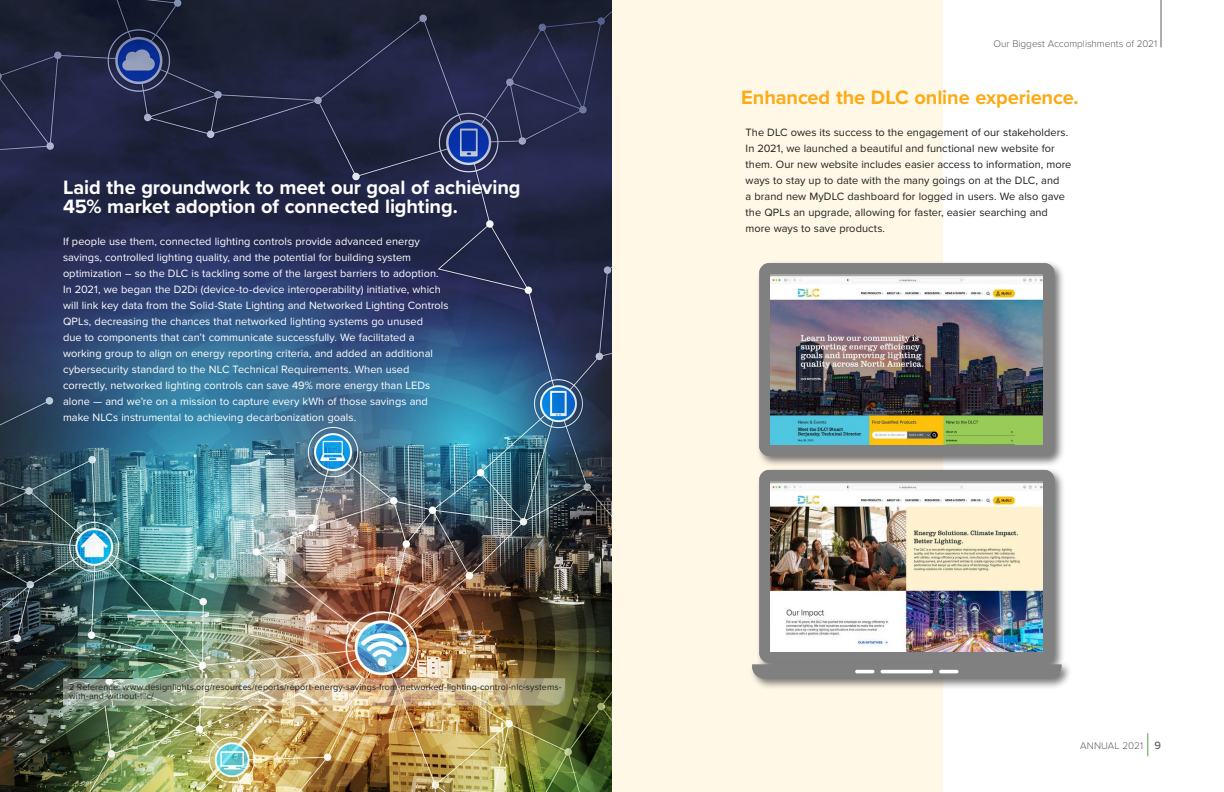
<style>
.page{position:relative;width:1224px;height:792px;background:#fff}
.page>*{position:absolute;margin:0;border:0;box-sizing:border-box;transform-origin:0 0}
.t1{font:700 20px/19px "Proxima Nova";letter-spacing:-.005em;color:#fff}
.t2{font:700 20px "Proxima Nova";letter-spacing:-.005em;color:#fbab18}
.t3{font:11px/16px "Proxima Nova";letter-spacing:.005em;color:#fff}
.t4{font:11px/16px "Proxima Nova";letter-spacing:.005em;color:#221f1f}
.t5{font:300 10px "Proxima Nova";letter-spacing:-.005em;color:#5a5e5e}
.t6{font:300 10px "Proxima Nova";letter-spacing:.015em;color:#5a5e5e}
.t7{font:9px/9px "Proxima Nova";letter-spacing:.01em;color:#221f1f}
.s1{font-weight:500;font-size:11px}
</style>
<div class="page">
<div style="left:590px;top:0;width:353px;height:792px;background:#fff8e7"></div>
<img style="left:0;top:0;width:612px;height:792px">
<div style="left:756px;top:467px;width:310px;height:207px;background:#221f1f;opacity:.6"></div>
<div style="left:750px;top:662px;width:323px;height:28px;background:#221f1f;opacity:.6"></div>
<div style="left:756px;top:260px;width:310px;height:208px;background:#221f1f;opacity:.6"></div>
<div style="left:759px;top:263px;width:295px;height:193px;background:#808080;border-radius:10px"></div>
<img style="left:771px;top:275px;width:272px;height:170px">
<div style="left:759px;top:470px;width:295px;height:193px;background:#808080;border-radius:10px"></div>
<img style="left:771px;top:481px;width:272px;height:170px">
<div style="left:752px;top:665px;width:309px;height:14px;background:#808080"></div>
<hr style="left:881px;top:670px;width:52px;height:3px;background:#fff;border-radius:2px">
<hr style="left:855px;top:670px;width:19px;height:3px;background:#fff;border-radius:2px">
<hr style="left:939px;top:670px;width:19px;height:3px;background:#fff;border-radius:2px">
<hr style="left:1161px;top:0;width:1px;height:47px;background:#5a5e5e">
<svg style="left:1148px;top:733px;width:1px;height:23px"></svg>
<img style="left:63px;top:678px;width:502px;height:28px">
<hr style="left:69px;top:678px;width:64px;height:1px;background:#221f1f">
<h1 class="t1" style="left:63px;top:179px;width:459px">Laid the groundwork to meet our goal of achieving<br>45% market adoption of connected lighting.</h1>
<p class="t3" style="left:63px;top:234px;width:387px">If people use them, connected lighting controls provide advanced energy savings, controlled lighting quality, and the potential for building system optimization – so the DLC is tackling some of the largest barriers to adoption.<br>In 2021, we began the D2Di (device-to-device interoperability) initiative, which will link key data from the Solid-State Lighting and Networked Lighting Controls QPLs, decreasing the chances that networked lighting systems go unused<br>due to components that can’t communicate successfully. We facilitated a working group to align on energy reporting criteria, and added an additional cybersecurity standard to the NLC Technical Requirements. When used correctly, networked lighting controls can save 49% more energy than LEDs alone — and we’re on a mission to capture every kWh of those savings and make NLCs instrumental to achieving decarbonization goals.</p>
<p class="t7" style="left:69px;top:683px;width:494px">2 Reference: www.designlights.org/resources/reports/report-energy-savings-from-networked-lighting-control-nlc-systems&shy;with-and-without-lllc/</p>
<p class="t5" style="left:994px;top:39px;width:165px">Our Biggest Accomplishments of 2021</p>
<h1 class="t2" style="left:741px;top:89px;width:339px">Enhanced the DLC online experience.</h1>
<p class="t4" style="left:746px;top:125px;width:327px">The DLC owes its success to the engagement of our stakeholders.<br>In 2021, we launched a beautiful and functional new website for them. Our new website includes easier access to information, more ways to stay up to date with the many goings on at the DLC, and<br>a brand new MyDLC dashboard for logged in users. We also gave the QPLs an upgrade, allowing for faster, easier searching and more ways to save products.</p>
<p class="t6" style="left:1080px;top:741px;width:82px">ANNUAL 2021 <span class="s1">9</span></p>
</div>
